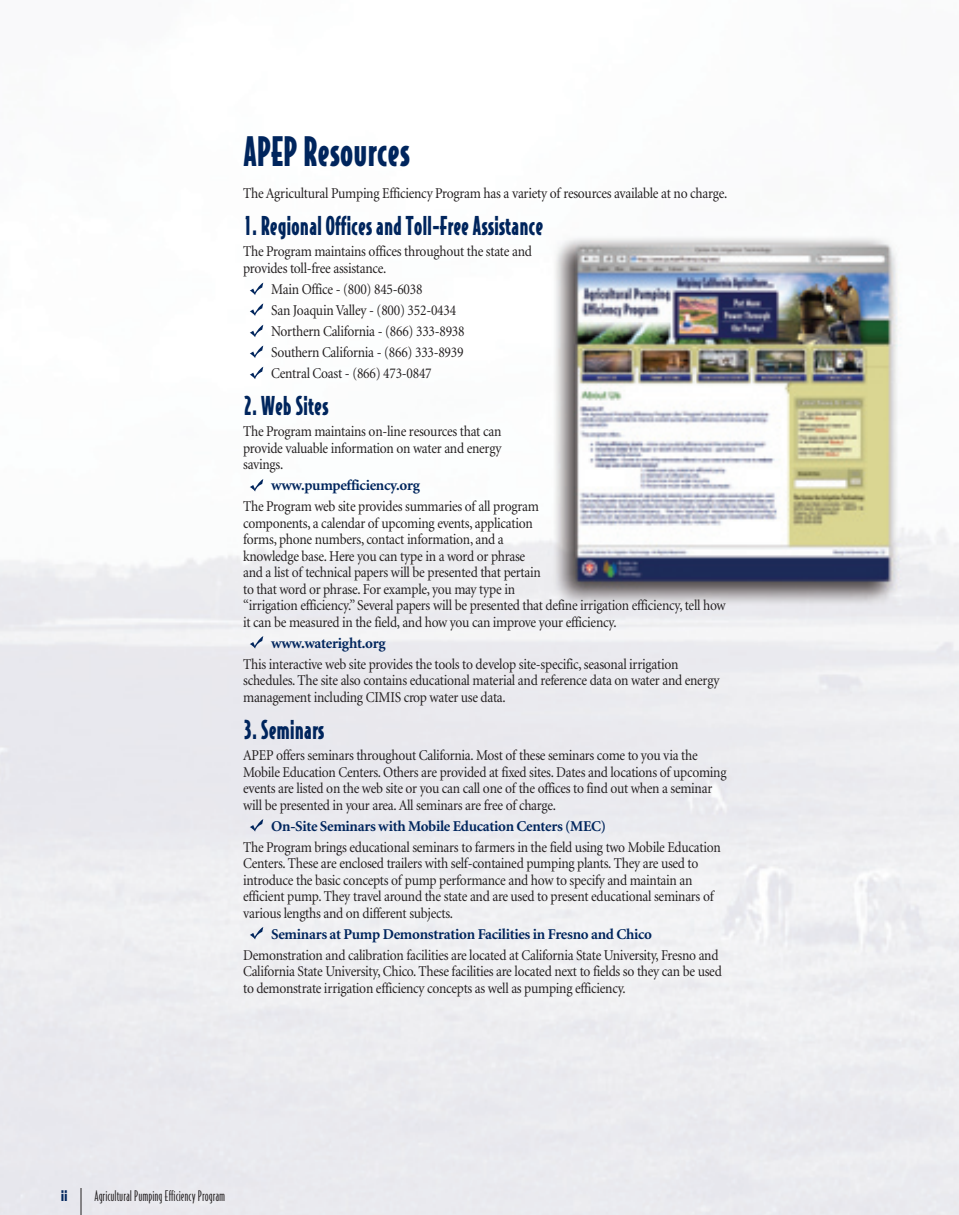
<style>
.page{position:relative;width:959px;height:1215px;background:#fff}
.page>*{position:absolute;margin:0;border:0;box-sizing:border-box;transform-origin:0 0}
.t1{font:900 37.5px "OPTI Jake";color:#00255d;scale:.8 1}
.t2{font:900 24px "OPTI Jake";color:#00255d;scale:.8 1}
.t3{font:15px/16.5px "Minion";letter-spacing:-.02em;color:#231f20;scale:.9 1}
.t4{font:13.5px "OPTI Jake";color:#231f20}
.t5{font:900 13.5px "OPTI Jake";color:#00255d}
.s1{font-weight:700;color:#00255d}
</style>
<div class="page">
<img style="left:0;top:237px;width:958px;height:978px">
<svg style="left:250px;top:283px;width:13px;height:12px"></svg>
<svg style="left:250px;top:303px;width:13px;height:13px"></svg>
<svg style="left:250px;top:325px;width:13px;height:12px"></svg>
<svg style="left:250px;top:346px;width:13px;height:12px"></svg>
<svg style="left:250px;top:367px;width:13px;height:12px"></svg>
<svg style="left:250px;top:479px;width:13px;height:12px"></svg>
<svg style="left:250px;top:636px;width:13px;height:13px"></svg>
<svg style="left:250px;top:819px;width:13px;height:13px"></svg>
<svg style="left:250px;top:927px;width:13px;height:12px"></svg>
<svg style="left:81px;top:1188px;width:1px;height:27px"></svg>
<p class="t1" style="left:243px;top:126px;width:210px">APEP Resources</p>
<p class="t3" style="left:243px;top:185px;width:539px">The Agricultural Pumping Efficiency Program has a variety of resources available at no charge.</p>
<p class="t2" style="left:243px;top:210px;width:376px">1. Regional Offices and Toll-Free Assistance</p>
<p class="t3" style="left:243px;top:244px;width:322px">The Program maintains offices throughout the state and provides toll-free assistance.</p>
<p class="t3" style="left:271px;top:279px;width:216px;line-height:21px">Main Office - (800) 845-6038<br>San Joaquin Valley - (800) 352-0434<br>Northern California - (866) 333-8938<br>Southern California - (866) 333-8939<br>Central Coast - (866) 473-0847</p>
<p class="t2" style="left:243px;top:390px;width:108px">2. Web Sites</p>
<p class="t3" style="left:243px;top:424px;width:289px;text-align:justify">The Program maintains on-line resources that can provide valuable information on water and energy savings.</p>
<p class="t3" style="left:243px;top:476px;width:330px;line-height:21px;text-indent:28px"><span class="s1">www.pumpefficiency.org<br></span>The Program web site provides summaries of all program</p>
<p class="t3" style="left:243px;top:515px;width:538px">components, a calendar of upcoming events, application<br>forms, phone numbers, contact information, and a<br>knowledge base. Here you can type in a word or phrase<br>and a list of technical papers will be presented that pertain<br>to that word or phrase. For example, you may type in<br>“irrigation efficiency.” Several papers will be presented that define irrigation efficiency, tell how it can be measured in the field, and how you can improve your efficiency.</p>
<p class="t3" style="left:243px;top:633px;width:485px;line-height:21px;text-indent:28px"><span class="s1">www.wateright.org<br></span>This interactive web site provides the tools to develop site-specific, seasonal irrigation</p>
<p class="t3" style="left:243px;top:673px;width:531px">schedules. The site also contains educational material and reference data on water and energy management including CIMIS crop water use data.</p>
<p class="t2" style="left:243px;top:714px;width:103px">3. Seminars</p>
<p class="t3" style="left:243px;top:748px;width:538px">APEP offers seminars throughout California. Most of these seminars come to you via the Mobile Education Centers. Others are provided at fixed sites. Dates and locations of upcoming events are listed on the web site or you can call one of the offices to find out when a seminar will be presented in your area. All seminars are free of charge.</p>
<p class="t3" style="left:243px;top:816px;width:532px;line-height:21px;text-indent:28px"><span class="s1">On-Site Seminars with Mobile Education Centers (MEC)<br></span>The Program brings educational seminars to farmers in the field using two Mobile Education</p>
<p class="t3" style="left:243px;top:856px;width:524px">Centers. These are enclosed trailers with self-contained pumping plants. They are used to introduce the basic concepts of pump performance and how to specify and maintain an efficient pump. They travel around the state and are used to present educational seminars of various lengths and on different subjects.</p>
<p class="t3" style="left:243px;top:924px;width:529px;line-height:21px;text-indent:28px"><span class="s1">Seminars at Pump Demonstration Facilities in Fresno and Chico<br></span>Demonstration and calibration facilities are located at California State University, Fresno and</p>
<p class="t3" style="left:243px;top:964px;width:533px">California State University, Chico. These facilities are located next to fields so they can be used to demonstrate irrigation efficiency concepts as well as pumping efficiency.</p>
<p class="t5" style="left:61px;top:1187px;width:8px">ii</p>
<p class="t4" style="left:94px;top:1188px;width:132px">Agricultural Pumping Efficiency Program</p>
</div>
